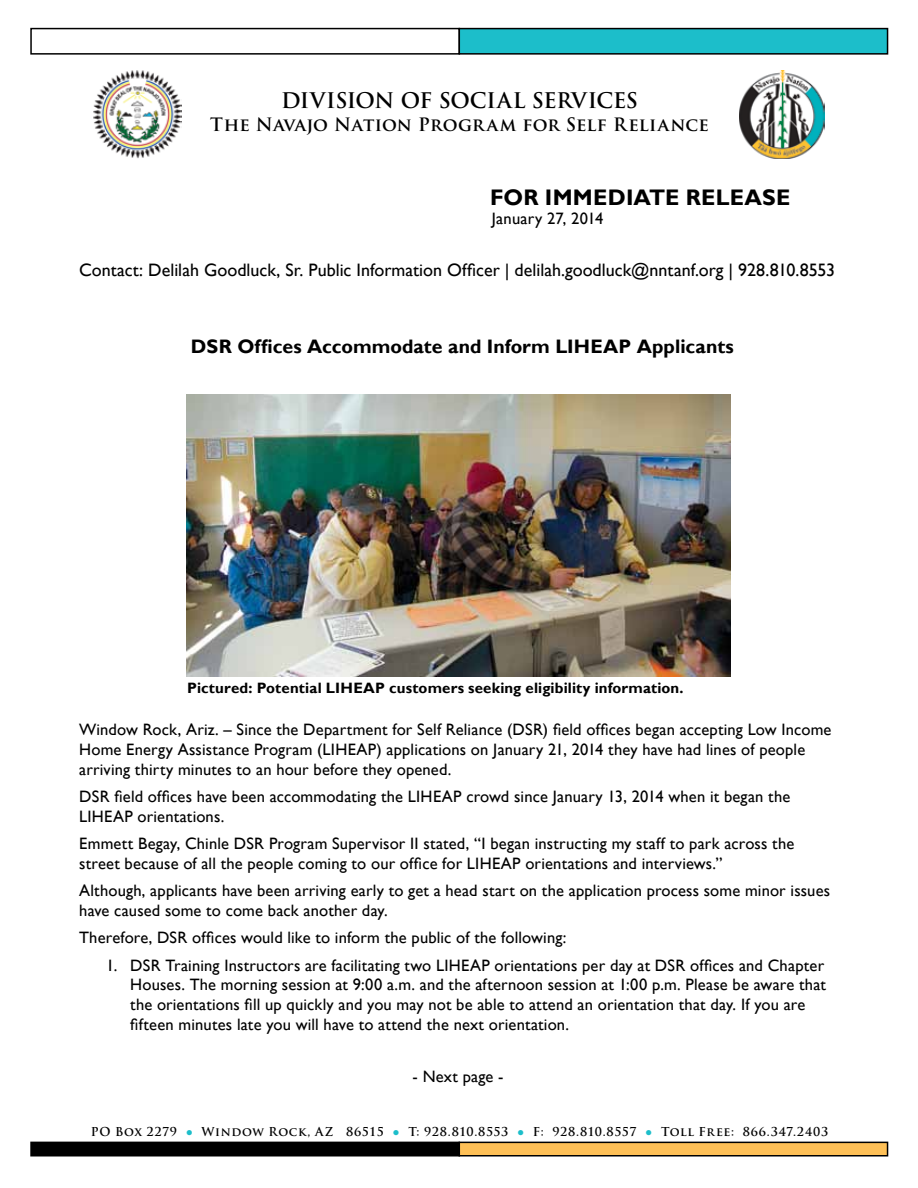
<style>
.page{position:relative;width:918px;height:1188px;background:#fff}
.page>*{position:absolute;margin:0;border:0;box-sizing:border-box;transform-origin:0 0}
.t1{font:700 22.5px "Gill Sans";letter-spacing:.01em;color:#000}
.t2{font:700 21px "Trajan Pro";letter-spacing:-.02em;color:#000}
.t3{font:700 19.5px "Gill Sans";letter-spacing:.005em;color:#000}
.t4{font:18px "Gill Sans";color:#000}
.t5{font:700 18px "Trajan Pro";letter-spacing:.015em;color:#000}
.t6{font:16.5px/19.8px "Gill Sans";letter-spacing:.01em;color:#000}
.t7{font:700 15px "Gill Sans";letter-spacing:.01em;color:#000}
.t8{font:700 12px "Trajan Pro";letter-spacing:.045em;color:#000}
.s1{font-family:"Arial";color:#1cbeca}
</style>
<div class="page">
<div style="left:30px;top:28px;width:430px;height:27px;border:2px solid #000"></div>
<div style="left:459px;top:29px;width:429px;height:25px;background:#1cbeca"></div>
<div style="left:459px;top:28px;width:429px;height:27px;border:2px solid #000"></div>
<div style="left:31px;top:1142px;width:428px;height:14px;background:#000"></div>
<div style="left:459px;top:1142px;width:429px;height:14px;background:#fec057"></div>
<div style="left:459px;top:1142px;width:429px;height:14px;border:2px solid #000"></div>
<img style="left:739px;top:70px;width:86px;height:88px">
<img style="left:93px;top:70px;width:88px;height:88px">
<img style="left:186px;top:394px;width:544px;height:282px">
<p class="t2" style="left:281px;top:87px;width:359px">DIVISION OF SOCIAL SERVICES</p>
<p class="t5" style="left:210px;top:113px;width:500px">The Navajo Nation Program for Self Reliance</p>
<h1 class="t1" style="left:490px;top:183px;width:302px">FOR IMMEDIATE RELEASE</h1>
<p class="t6" style="left:492px;top:209px;width:113px">January 27, 2014</p>
<p class="t4" style="left:79px;top:259px;width:758px">Contact: Delilah Goodluck, Sr. Public Information Officer | delilah.goodluck@nntanf.org | 928.810.8553</p>
<p class="t3" style="left:191px;top:335px;width:544px">DSR Offices Accommodate and Inform LIHEAP Applicants</p>
<p class="t7" style="left:187px;top:678px;width:498px">Pictured: Potential LIHEAP customers seeking eligibility information.</p>
<p class="t6" style="left:79px;top:720px;width:754px">Window Rock, Ariz. – Since the Department for Self Reliance (DSR) field offices began accepting Low Income<br>Home Energy Assistance Program (LIHEAP) applications on January 21, 2014 they have had lines of people arriving thirty minutes to an hour before they opened.</p>
<p class="t6" style="left:79px;top:787px;width:713px">DSR field offices have been accommodating the LIHEAP crowd since January 13, 2014 when it began the<br>LIHEAP orientations.</p>
<p class="t6" style="left:79px;top:834px;width:717px">Emmett Begay, Chinle DSR Program Supervisor II stated, “I began instructing my staff to park across the street because of all the people coming to our office for LIHEAP orientations and interviews.”</p>
<p class="t6" style="left:79px;top:881px;width:753px">Although, applicants have been arriving early to get a head start on the application process some minor issues have caused some to come back another day.</p>
<p class="t6" style="left:79px;top:928px;width:489px">Therefore, DSR offices would like to inform the public of the following:</p>
<p class="t6" style="left:130px;top:955px;width:697px;text-indent:-24px">1. DSR Training Instructors are facilitating two LIHEAP orientations per day at DSR offices and Chapter Houses. The morning session at 9:00 a.m. and the afternoon session at 1:00 p.m. Please be aware that the orientations fill up quickly and you may not be able to attend an orientation that day. If you are fifteen minutes late you will have to attend the next orientation.</p>
<p class="t6" style="left:413px;top:1067px;width:93px">- Next page -</p>
<p class="t8" style="left:91px;top:1124px;width:739px">PO Box 2279 <span class="s1">●</span> Window Rock, AZ 86515 <span class="s1">●</span> T: 928.810.8553 <span class="s1">●</span> F: 928.810.8557 <span class="s1">●</span> Toll Free: 866.347.2403</p>
</div>
